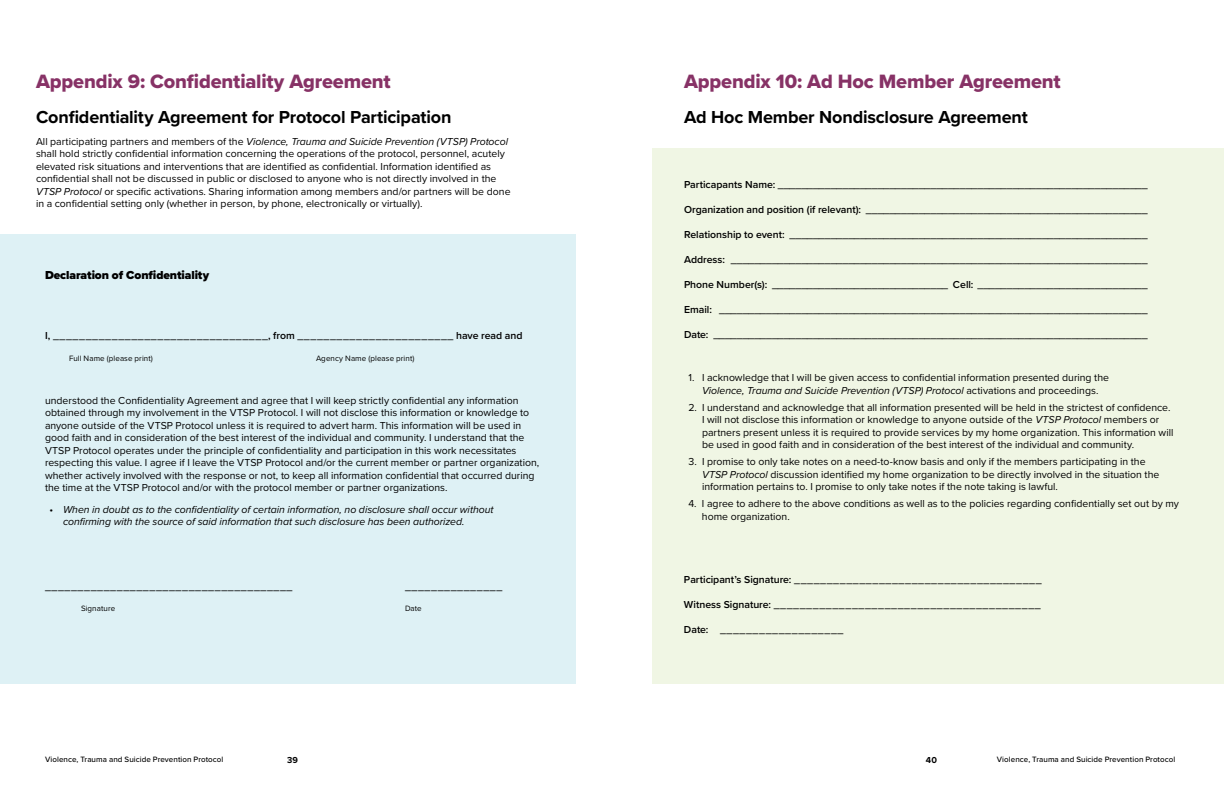
<style>
.page{position:relative;width:1224px;height:792px;background:#fff}
.page>*{position:absolute;margin:0;border:0;box-sizing:border-box;transform-origin:0 0}
.t1{font:20px "Proxima Nova Extrabld";letter-spacing:-.005em;color:#873266}
.t2{font:700 18px "Proxima Nova";letter-spacing:-.01em;color:#000}
.t3{font:900 12px "Proxima Nova";letter-spacing:-.005em;color:#000}
.t4{font:10.5px/12.5px "Proxima Nova";color:#000}
.t5{font:600 10.5px "Proxima Nova";letter-spacing:-.005em;color:#000}
.t6{font:italic 10.5px/12.5px "Proxima Nova";letter-spacing:-.005em;color:#000}
.t7{font:700 9px "Proxima Nova";color:#000}
.t8{font:500 8px "Proxima Nova";letter-spacing:.01em;color:#000}
.t9{font:8px "Proxima Nova";letter-spacing:.01em;color:#000}
.s1{font-style:italic}
.s2{font-style:normal}
</style>
<div class="page">
<div style="left:0;top:234px;width:576px;height:450px;background:#def1f5"></div>
<div style="left:652px;top:148px;width:572px;height:536px;background:#f0f6e4"></div>
<h1 class="t1" style="left:36px;top:66px;width:356px">Appendix 9: Confidentiality Agreement</h1>
<h2 class="t2" style="left:36px;top:104px;width:417px">Confidentiality Agreement for Protocol Participation</h2>
<p class="t4" style="left:36px;top:135px;width:476px">All participating partners and members of the <span class="s1">Violence, Trauma and Suicide Prevention (VTSP) Protocol </span>shall hold strictly confidential information concerning the operations of the protocol, personnel, acutely elevated risk situations and interventions that are identified as confidential. Information identified as confidential shall not be discussed in public or disclosed to anyone who is not directly involved in the <span class="s1">VTSP Protocol</span> or specific activations. Sharing information among members and/or partners will be done in a confidential setting only (whether in person, by phone, electronically or virtually).</p>
<p class="t3" style="left:45px;top:267px;width:166px">Declaration of Confidentiality</p>
<p class="t5" style="left:45px;top:328px;width:479px">I, _________________________________, from ________________________ have read and</p>
<p class="t9" style="left:69px;top:352px;width:85px">Full Name (please print)</p>
<p class="t9" style="left:316px;top:352px;width:100px">Agency Name (please print)</p>
<p class="t4" style="left:45px;top:394px;width:496px">understood the Confidentiality Agreement and agree that I will keep strictly confidential any information obtained through my involvement in the VTSP Protocol. I will not disclose this information or knowledge to anyone outside of the VTSP Protocol unless it is required to advert harm. This information will be used in good faith and in consideration of the best interest of the individual and community. I understand that the VTSP Protocol operates under the principle of confidentiality and participation in this work necessitates respecting this value. I agree if I leave the VTSP Protocol and/or the current member or partner organization, whether actively involved with the response or not, to keep all information confidential that occurred during the time at the VTSP Protocol and/or with the protocol member or partner organizations.</p>
<p class="t6" style="left:63px;top:503px;width:432px;text-indent:-14px"><span class="s2">•</span> When in doubt as to the confidentiality of certain information, no disclosure shall occur without confirming with the source of said information that such disclosure has been authorized.</p>
<p class="t5" style="left:45px;top:579px;width:249px">______________________________________</p>
<p class="t5" style="left:405px;top:579px;width:99px">_______________</p>
<p class="t9" style="left:81px;top:603px;width:36px">Signature</p>
<p class="t9" style="left:405px;top:603px;width:18px">Date</p>
<h1 class="t1" style="left:684px;top:66px;width:378px">Appendix 10: Ad Hoc Member Agreement</h1>
<h2 class="t2" style="left:684px;top:104px;width:345px">Ad Hoc Member Nondisclosure Agreement</h2>
<p class="t5" style="left:684px;top:177px;width:465px">Particapants Name: _______________________________________________________________</p>
<p class="t5" style="left:684px;top:202px;width:465px">Organization and position (if relevant): ________________________________________________</p>
<p class="t5" style="left:684px;top:227px;width:465px">Relationship to event: _____________________________________________________________</p>
<p class="t5" style="left:684px;top:252px;width:465px">Address: _______________________________________________________________________</p>
<p class="t5" style="left:684px;top:277px;width:465px">Phone Number(s): ______________________________ Cell: _____________________________</p>
<p class="t5" style="left:684px;top:302px;width:465px">Email: _________________________________________________________________________</p>
<p class="t5" style="left:684px;top:327px;width:465px">Date: __________________________________________________________________________</p>
<p class="t4" style="left:689px;top:371px;width:422px;text-align:center">1. I acknowledge that I will be given access to confidential information presented during the<br><span class="s1">Violence, Trauma and Suicide Prevention (VTSP) Protocol</span> activations and proceedings.</p>
<p class="t4" style="left:702px;top:401px;width:473px;text-indent:-14px">2. I understand and acknowledge that all information presented will be held in the strictest of confidence.<br>I will not disclose this information or knowledge to anyone outside of the <span class="s1">VTSP Protocol</span> members or partners present unless it is required to provide services by my home organization. This information will be used in good faith and in consideration of the best interest of the individual and community.</p>
<p class="t4" style="left:702px;top:455px;width:459px;text-indent:-14px">3. I promise to only take notes on a need-to-know basis and only if the members participating in the<br><span class="s1">VTSP Protocol</span> discussion identified my home organization to be directly involved in the situation the information pertains to. I promise to only take notes if the note taking is lawful.</p>
<p class="t4" style="left:702px;top:497px;width:479px;text-indent:-13px">4. I agree to adhere to the above conditions as well as to the policies regarding confidentially set out by my home organization.</p>
<p class="t5" style="left:684px;top:572px;width:359px">Participant’s Signature: ______________________________________</p>
<p class="t5" style="left:684px;top:597px;width:358px">Witness Signature: _________________________________________</p>
<p class="t5" style="left:684px;top:622px;width:161px">Date: ___________________</p>
<p class="t8" style="left:45px;top:754px;width:180px">Violence, Trauma and Suicide Prevention Protocol</p>
<p class="t7" style="left:287px;top:753px;width:12px">39</p>
<p class="t7" style="left:926px;top:753px;width:13px">40</p>
<p class="t8" style="left:997px;top:754px;width:180px">Violence, Trauma and Suicide Prevention Protocol</p>
</div>
